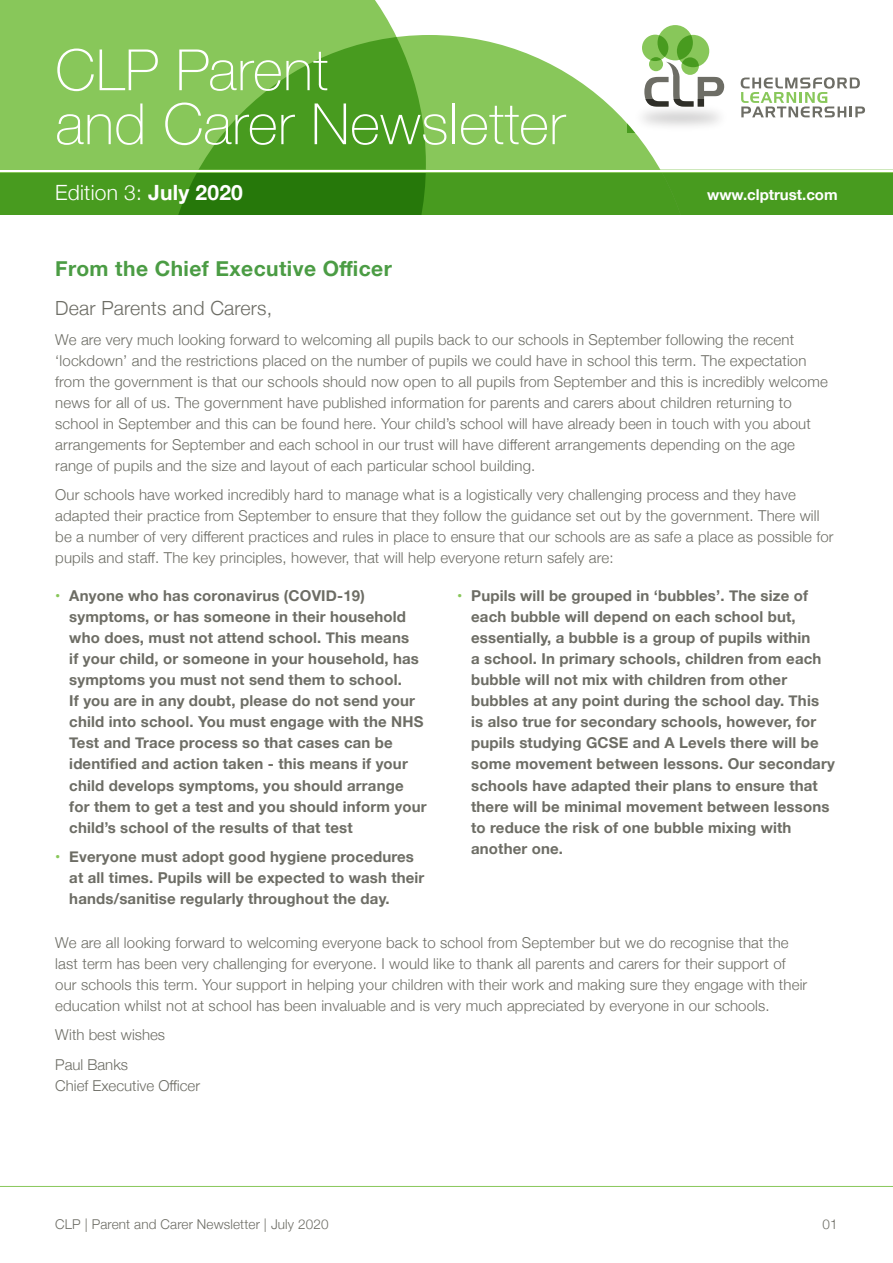
<style>
.page{position:relative;width:893px;height:1263px;background:#fff}
.page>*{position:absolute;margin:0;border:0;box-sizing:border-box;transform-origin:0 0}
.t1{font:100 57px/54px "Helvetica Neue";letter-spacing:.01em;color:#fff}
.t2{font:700 21px "Helvetica Neue";letter-spacing:.02em;color:#4b9c44}
.t3{font:300 21px "Helvetica Neue";letter-spacing:.01em;color:#fff}
.t4{font:300 19.5px "Helvetica Neue";letter-spacing:.01em;color:#6d6d65}
.t5{font:300 15px/21px "Helvetica Neue";letter-spacing:.01em;color:#6d6d65}
.t6{font:700 15px/21px "Helvetica Neue";letter-spacing:.01em;color:#6d6d65}
.t7{font:700 15px "Helvetica Neue";color:#fff}
.t8{font:300 13.5px "Helvetica Neue";letter-spacing:.01em;color:#6d6d65}
.s1{font-weight:700}
.s2{font-family:"Helvetica";color:#88c75a}
</style>
<div class="page">
<div style="left:0;top:0;width:325px;height:170px;background:#88c75a"></div>
<svg style="left:426px;top:35px;width:259px;height:135px;fill:#88c75a"></svg>
<svg style="left:198px;top:0;width:228px;height:170px;fill:#489b1f"></svg>
<svg style="left:644px;top:62px;width:80px;height:38px"></svg>
<div style="left:681px;top:57px;width:18px;height:18px;background:#88c75a;border-radius:50%"></div>
<div style="left:642px;top:35px;width:26px;height:26px;background:#88c75a;border-radius:50%"></div>
<svg style="left:677px;top:35px;width:32px;height:32px"></svg>
<svg style="left:649px;top:57px;width:14px;height:14px"></svg>
<svg style="left:657px;top:25px;width:36px;height:35px"></svg>
<img style="left:628px;top:100px;width:91px;height:33px">
<svg style="left:642px;top:86px;width:78px;height:7px"></svg>
<svg style="left:741px;top:77px;width:124px;height:40px"></svg>
<hr style="left:0;top:1186px;width:893px;height:1px;background:#88c75a">
<svg style="left:0;top:172px;width:893px;height:43px;background:#40921a"></svg>
<h1 class="t1" style="left:55px;top:40px;width:511px">CLP Parent<br>and Carer Newsletter</h1>
<h2 class="t3" style="left:55px;top:175px;width:189px">Edition 3: <span class="s1">July 2020</span></h2>
<p class="t7" style="left:707px;top:182px;width:132px">www.clptrust.com</p>
<h2 class="t2" style="left:55px;top:252px;width:338px">From the Chief Executive Officer</h2>
<h3 class="t4" style="left:55px;top:292px;width:218px">Dear Parents and Carers,</h3>
<p class="t5" style="left:55px;top:328px;width:774px">We are very much looking forward to welcoming all pupils back to our schools in September following the recent ‘lockdown’ and the restrictions placed on the number of pupils we could have in school this term. The expectation from the government is that our schools should now open to all pupils from September and this is incredibly welcome news for all of us. The government have published information for parents and carers about children returning to school in September and this can be found here. Your child’s school will have already been in touch with you about arrangements for September and each school in our trust will have different arrangements depending on the age range of pupils and the size and layout of each particular school building.</p>
<p class="t5" style="left:55px;top:483px;width:780px">Our schools have worked incredibly hard to manage what is a logistically very challenging process and they have adapted their practice from September to ensure that they follow the guidance set out by the government. There will be a number of very different practices and rules in place to ensure that our schools are as safe a place as possible for pupils and staff. The key principles, however, that will help everyone return safely are:</p>
<p class="t6" style="left:69px;top:586px;width:359px;text-indent:-14px"><span class="s2">•</span> Anyone who has coronavirus (COVID-19) symptoms, or has someone in their household who does, must not attend school. This means<br>if your child, or someone in your household, has symptoms you must not send them to school.<br>If you are in any doubt, please do not send your child into school. You must engage with the NHS Test and Trace process so that cases can be identified and action taken - this means if your child develops symptoms, you should arrange for them to get a test and you should inform your child’s school of the results of that test</p>
<p class="t6" style="left:69px;top:846px;width:357px;text-indent:-14px"><span class="s2">•</span> Everyone must adopt good hygiene procedures at all times. Pupils will be expected to wash their hands/sanitise regularly throughout the day.</p>
<p class="t6" style="left:471px;top:586px;width:365px;text-indent:-14px"><span class="s2">•</span> Pupils will be grouped in ‘bubbles’. The size of each bubble will depend on each school but, essentially, a bubble is a group of pupils within<br>a school. In primary schools, children from each bubble will not mix with children from other bubbles at any point during the school day. This is also true for secondary schools, however, for pupils studying GCSE and A Levels there will be some movement between lessons. Our secondary schools have adapted their plans to ensure that there will be minimal movement between lessons to reduce the risk of one bubble mixing with another one.</p>
<p class="t5" style="left:55px;top:931px;width:753px">We are all looking forward to welcoming everyone back to school from September but we do recognise that the last term has been very challenging for everyone. I would like to thank all parents and carers for their support of our schools this term. Your support in helping your children with their work and making sure they engage with their education whilst not at school has been invaluable and is very much appreciated by everyone in our schools.</p>
<p class="t5" style="left:55px;top:1019px;width:111px;line-height:29.5px">With best wishes<br>Paul Banks</p>
<p class="t5" style="left:55px;top:1074px;width:146px">Chief Executive Officer</p>
<p class="t8" style="left:55px;top:1213px;width:275px">CLP | Parent and Carer Newsletter | July 2020</p>
<p class="t8" style="left:822px;top:1213px;width:17px">01</p>
</div>
